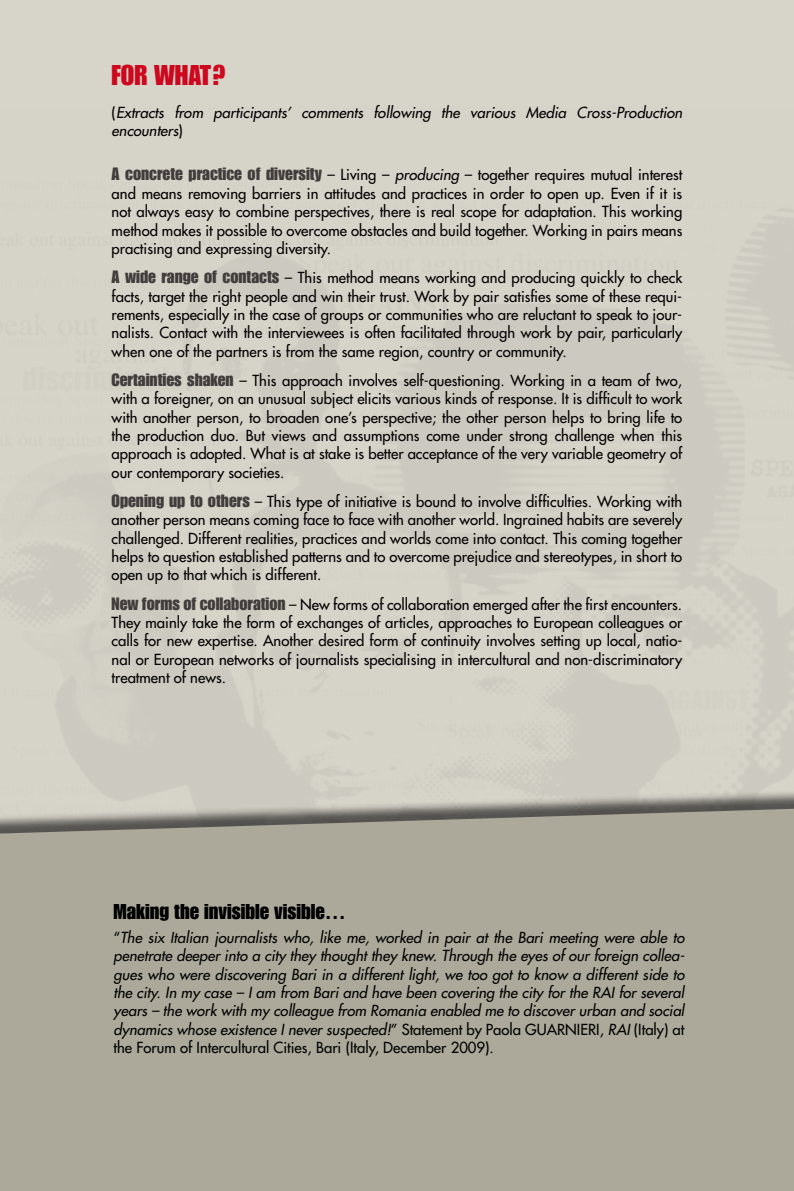
<style>
.page{position:relative;width:794px;height:1191px;background:#d7d4ca}
.page>*{position:absolute;margin:0;border:0;box-sizing:border-box;transform-origin:0 0}
.t1{font:28px "Impact";color:#cd071e}
.t2{font:21px "Impact";color:#000}
.t3{font:500 14.88px/18.4px "Futura Std";color:#000;text-align:justify}
.t4{font:italic 500 14.88px/18.4px "Futura Std";color:#000}
.s1{font-style:normal}
.s2{font-family:"Impact";font-weight:400;font-size:17.5px;color:#423d3c}
.s3{font-style:italic}
</style>
<div class="page">
<div style="left:0;top:765px;width:794px;height:426px;background:#000;opacity:.6"></div>
<div style="left:0;top:808px;width:794px;height:383px;background:#aca99a"></div>
<h1 class="t1" style="left:112px;top:58px;width:116px">FOR WHAT?</h1>
<p class="t4" style="left:112px;top:104px;width:572px"><span class="s1">(</span>Extracts from participants’ comments following the various Media Cross-Production encounters<span class="s1">)</span></p>
<p class="t3" style="left:112px;top:166px;width:572px"><span class="s2">A concrete practice of diversity</span> – Living – <span class="s3">producing</span> – together requires mutual interest and means removing barriers in attitudes and practices in order to open up. Even if it is not always easy to combine perspectives, there is real scope for adaptation. This working method makes it possible to overcome obstacles and build together. Working in pairs means practising and expressing diversity.</p>
<p class="t3" style="left:112px;top:268px;width:572px"><span class="s2">A wide range of contacts</span> – This method means working and producing quickly to check facts, target the right people and win their trust. Work by pair satisfies some of these requi&shy;rements, especially in the case of groups or communities who are reluctant to speak to jour&shy;nalists. Contact with the interviewees is often facilitated through work by pair, particularly when one of the partners is from the same region, country or community.</p>
<p class="t3" style="left:112px;top:371px;width:572px"><span class="s2">Certainties shaken</span> – This approach involves self-questioning. Working in a team of two, with a foreigner, on an unusual subject elicits various kinds of response. It is difficult to work with another person, to broaden one’s perspective; the other person helps to bring life to the production duo. But views and assumptions come under strong challenge when this approach is adopted. What is at stake is better acceptance of the very variable geometry of our contemporary societies.</p>
<p class="t3" style="left:112px;top:492px;width:572px"><span class="s2">Opening up to others</span> – This type of initiative is bound to involve difficulties. Working with another person means coming face to face with another world. Ingrained habits are severely challenged. Different realities, practices and worlds come into contact. This coming together helps to question established patterns and to overcome prejudice and stereotypes, in short to open up to that which is different.</p>
<p class="t3" style="left:112px;top:595px;width:572px"><span class="s2">New forms of collaboration</span> – New forms of collaboration emerged after the first encounters.<br>They mainly take the form of exchanges of articles, approaches to European colleagues or calls for new expertise. Another desired form of continuity involves setting up local, natio&shy;nal or European networks of journalists specialising in intercultural and non-discriminatory treatment of news.</p>
<h2 class="t2" style="left:114px;top:899px;width:234px">Making the invisible visible…</h2>
<p class="t4" style="left:114px;top:928px;width:572px;text-align:justify"><span class="s1">“</span>The six Italian journalists who, like me, worked in pair at the Bari meeting were able to penetrate deeper into a city they thought they knew. Through the eyes of our foreign collea&shy;gues who were discovering Bari in a different light, we too got to know a different side to the city. In my case – I am from Bari and have been covering the city for the RAI for several years – the work with my colleague from Romania enabled me to discover urban and social dynamics whose existence I never suspected!<span class="s1">” Statement by Paola GUARNIERI,</span> RAI <span class="s1">(Italy) at the Forum of Intercultural Cities, Bari (Italy, December 2009).</span></p>
</div>
